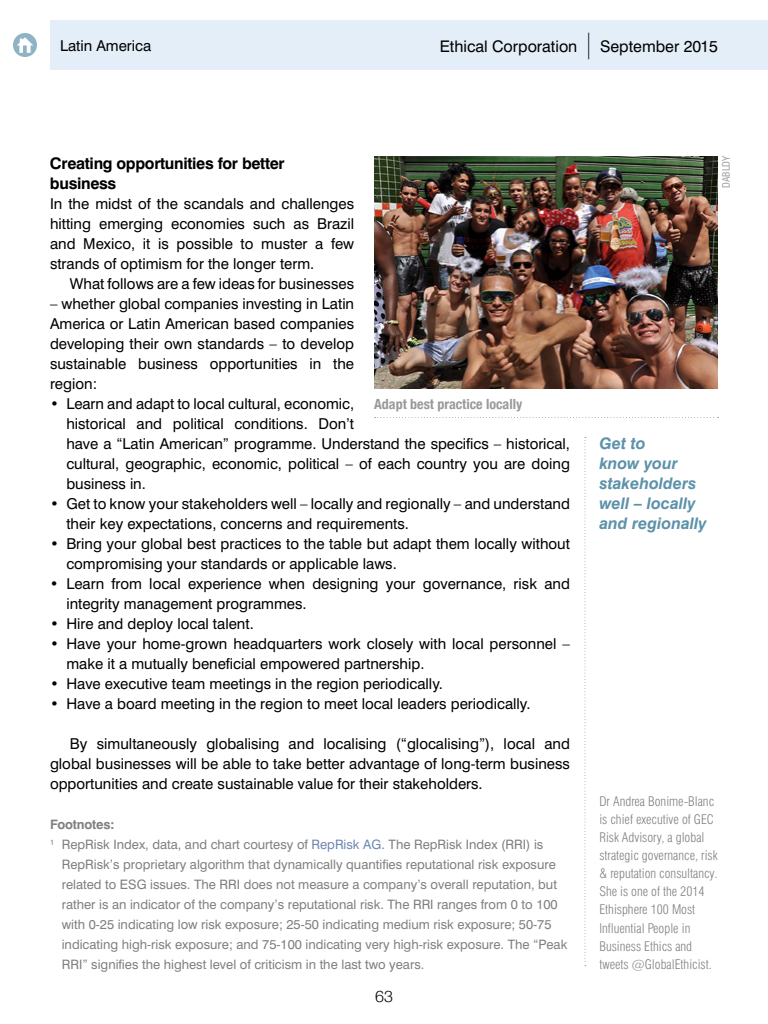
<style>
.page{position:relative;width:768px;height:1024px;background:#fff}
.page>*{position:absolute;margin:0;border:0;box-sizing:border-box;transform-origin:0 0}
.t1{font:16px "Swiss 721 BT";color:#000}
.t2{font:italic 700 16px/20px "Swiss 721 BT";color:#5d92aa}
.t3{font:700 16px/20px "Swiss 721 BT";letter-spacing:-.02em;color:#000}
.t4{font:300 16px "Helvetica Neue";color:#000}
.t5{font:15px/20px "Swiss 721 BT";color:#000}
.t6{font:700 condensed 14px "Helvetica Neue";color:#999}
.t7{font:13px "Swiss 721 BT";color:#808080}
.t8{font:300 condensed 13px/18px "Swiss 721 BT";color:#808080}
.t9{font:700 13px "Swiss 721 BT";letter-spacing:-.01em;color:#808080}
.t10{font:condensed 10px "Swiss 721 BT";color:#999}
.s1{font-size:26.5px}
.s2{color:#6e88b3}
</style>
<div class="page">
<svg style="left:13px;top:33px;width:24px;height:24px"></svg>
<div style="left:50px;top:20px;width:718px;height:50px;background:#e3eef8"></div>
<svg style="left:584px;top:437px;width:2px;height:529px"></svg>
<img style="left:374px;top:156px;width:344px;height:232px">
<svg style="left:375px;top:417px;width:344px;height:1px"></svg>
<p class="t1" style="left:586px;top:37px;width:133px"><span class="s1">|</span> September 2015</p>
<p class="t1" style="left:474px;top:36px;width:206px">Ethical Corporation | August</p>
<p class="t1" style="left:709px;top:36px;width:10px">4</p>
<p class="t5" style="left:60px;top:35px;width:25px">???</p>
<p class="t1" style="left:440px;top:37px;width:139px">Ethical Corporation</p>
<p class="t5" style="left:60px;top:35px;width:93px">Latin America</p>
<p class="t3" style="left:50px;top:153px;width:236px">Creating opportunities for better business</p>
<p class="t5" style="left:50px;top:194px;width:306px;text-align:justify">In the midst of the scandals and challenges hitting emerging economies such as Brazil and Mexico, it is possible to muster a few strands of optimism for the longer term.</p>
<p class="t5" style="left:70px;top:274px;width:286px">What follows are a few ideas for businesses</p>
<p class="t5" style="left:50px;top:294px;width:306px;text-align:justify">– whether global companies investing in Latin America or Latin American based companies developing their own standards – to develop sustainable business opportunities in the region:</p>
<p class="t5" style="left:66px;top:393px;width:505px;text-indent:-16px">• Learn and adapt to local cultural, economic,<br>historical and political conditions. Don’t<br>have a “Latin American” programme. Understand the specifics – historical, cultural, geographic, economic, political – of each country you are doing business in.</p>
<p class="t5" style="left:66px;top:493px;width:505px;text-indent:-16px">• Get to know your stakeholders well – locally and regionally – and understand their key expectations, concerns and requirements.</p>
<p class="t5" style="left:66px;top:533px;width:505px;text-indent:-16px">• Bring your global best practices to the table but adapt them locally without compromising your standards or applicable laws.</p>
<p class="t5" style="left:66px;top:573px;width:505px;text-indent:-16px">• Learn from local experience when designing your governance, risk and integrity management programmes.</p>
<p class="t5" style="left:50px;top:613px;width:205px">• Hire and deploy local talent.</p>
<p class="t5" style="left:66px;top:633px;width:505px;text-indent:-16px">• Have your home-grown headquarters work closely with local personnel – make it a mutually beneficial empowered partnership.</p>
<p class="t5" style="left:50px;top:673px;width:394px">• Have executive team meetings in the region periodically.</p>
<p class="t5" style="left:50px;top:693px;width:482px">• Have a board meeting in the region to meet local leaders periodically.</p>
<p class="t5" style="left:50px;top:733px;width:522px;text-align:justify;text-indent:20px">By simultaneously globalising and localising (“glocalising”), local and global businesses will be able to take better advantage of long-term business opportunities and create sustainable value for their stakeholders.</p>
<p class="t9" style="left:50px;top:816px;width:66px">Footnotes:</p>
<p class="t7" style="left:50px;top:836px;width:495px"><sup>1</sup> RepRisk Index, data, and chart courtesy of <span class="s2">RepRisk AG</span>. The RepRisk Index (RRI) is</p>
<p class="t7" style="left:62px;top:856px;width:496px">RepRisk’s proprietary algorithm that dynamically quantifies reputational risk exposure</p>
<p class="t7" style="left:62px;top:876px;width:497px">related to ESG issues. The RRI does not measure a company’s overall reputation, but</p>
<p class="t7" style="left:62px;top:896px;width:498px">rather is an indicator of the company’s reputational risk. The RRI ranges from 0 to 100</p>
<p class="t7" style="left:62px;top:916px;width:491px">with 0-25 indicating low risk exposure; 25-50 indicating medium risk exposure; 50-75</p>
<p class="t7" style="left:62px;top:936px;width:507px">indicating high-risk exposure; and 75-100 indicating very high-risk exposure. The “Peak</p>
<p class="t7" style="left:62px;top:956px;width:364px">RRI” signifies the highest level of criticism in the last two years.</p>
<p class="t6" style="left:374px;top:392px;width:150px">Adapt best practice locally</p>
<p class="t4" style="left:375px;top:984px;width:19px">63</p>
<p class="t10" style="left:720px;top:188px;width:34px;rotate:-90deg">DABLDY</p>
<p class="t2" style="left:599px;top:433px;width:109px">Get to<br>know your stakeholders well – locally and regionally</p>
<p class="t8" style="left:599px;top:793px;width:120px">Dr Andrea Bonime-Blanc is chief executive of GEC<br>Risk Advisory, a global strategic governance, risk &amp; reputation consultancy.<br>She is one of the 2014<br>Ethisphere 100 Most<br>Influential People in<br>Business Ethics and tweets @GlobalEthicist.</p>
</div>
